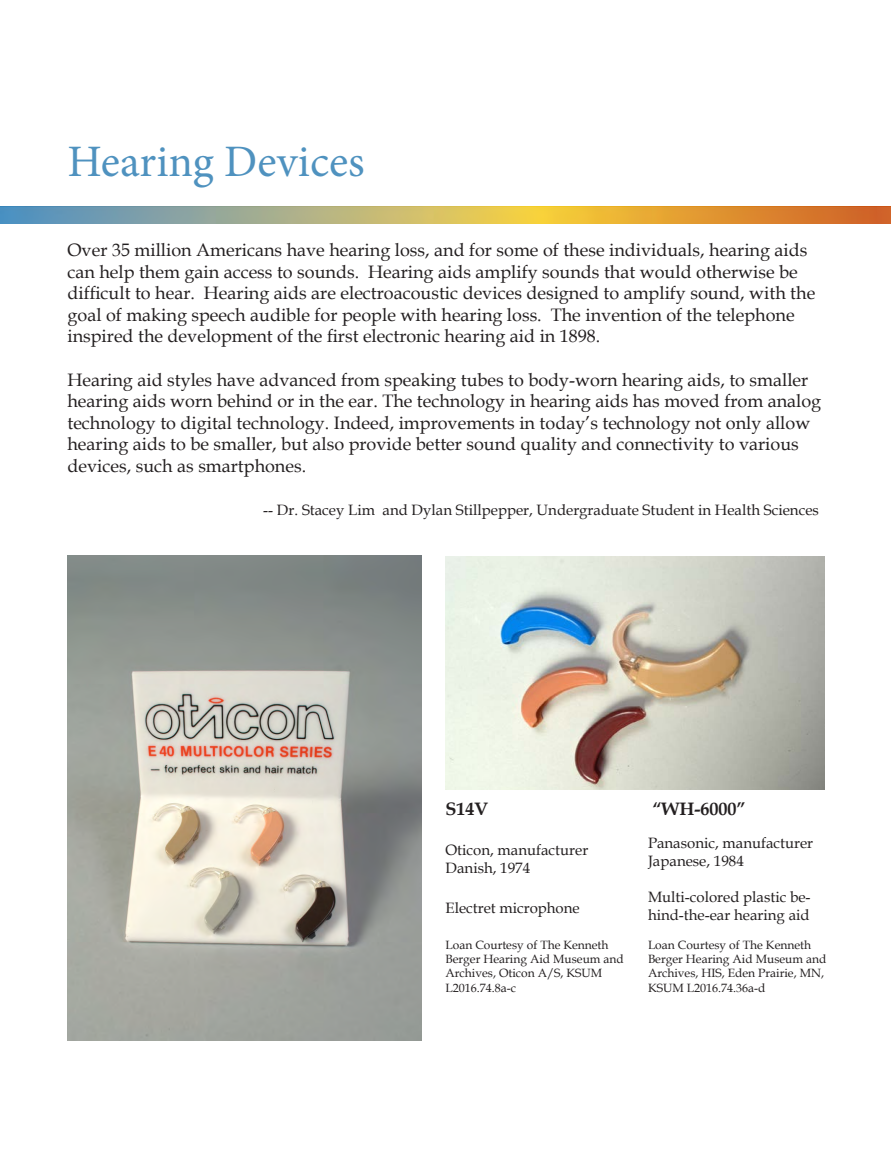
<style>
.page{position:relative;width:891px;height:1161px;background:#fff}
.page>*{position:absolute;margin:0;border:0;box-sizing:border-box;transform-origin:0 0}
.t1{font:45px "Minion Pro";color:#4f92bf}
.t2{font:18px/21.6px "Book Antiqua";color:#231f20}
.t3{font:700 18px "Book Antiqua";color:#231f20}
.t4{font:15px/18px "Book Antiqua";color:#231f20}
.t5{font:12px/14.4px "Book Antiqua";color:#231f20}
</style>
<div class="page">
<img style="left:0;top:207px;width:891px;height:16px">
<img style="left:446px;top:556px;width:379px;height:234px">
<img style="left:68px;top:555px;width:353px;height:486px">
<p class="t1" style="left:68px;top:131px;width:299px">Hearing Devices</p>
<p class="t2" style="left:68px;top:239px;width:749px">Over 35 million Americans have hearing loss, and for some of these individuals, hearing aids can help them gain access to sounds. Hearing aids amplify sounds that would otherwise be difficult to hear. Hearing aids are electroacoustic devices designed to amplify sound, with the goal of making speech audible for people with hearing loss. The invention of the telephone inspired the development of the first electronic hearing aid in 1898.</p>
<p class="t2" style="left:68px;top:368px;width:755px">Hearing aid styles have advanced from speaking tubes to body-worn hearing aids, to smaller hearing aids worn behind or in the ear. The technology in hearing aids has moved from analog technology to digital technology. Indeed, improvements in today’s technology not only allow hearing aids to be smaller, but also provide better sound quality and connectivity to various devices, such as smartphones.</p>
<p class="t4" style="left:263px;top:501px;width:557px">-- Dr. Stacey Lim and Dylan Stillpepper, Undergraduate Student in Health Sciences</p>
<p class="t3" style="left:446px;top:797px;width:45px">S14V</p>
<p class="t4" style="left:446px;top:841px;width:144px">Oticon, manufacturer</p>
<p class="t4" style="left:446px;top:859px;width:86px">Danish, 1974</p>
<p class="t4" style="left:446px;top:898px;width:136px">Electret microphone</p>
<p class="t5" style="left:446px;top:937px;width:180px">Loan Courtesy of The Kenneth<br>Berger Hearing Aid Museum and<br>Archives, Oticon A/S, KSUM<br>L2016.74.8a-c</p>
<p class="t3" style="left:653px;top:797px;width:94px">“WH-6000”</p>
<p class="t4" style="left:648px;top:833px;width:167px">Panasonic, manufacturer</p>
<p class="t4" style="left:648px;top:851px;width:97px">Japanese, 1984</p>
<p class="t4" style="left:648px;top:887px;width:164px">Multi-colored plastic be&shy;hind-the-ear hearing aid</p>
<p class="t5" style="left:648px;top:937px;width:180px">Loan Courtesy of The Kenneth<br>Berger Hearing Aid Museum and<br>Archives, HIS, Eden Prairie, MN,<br>KSUM L2016.74.36a-d</p>
</div>
